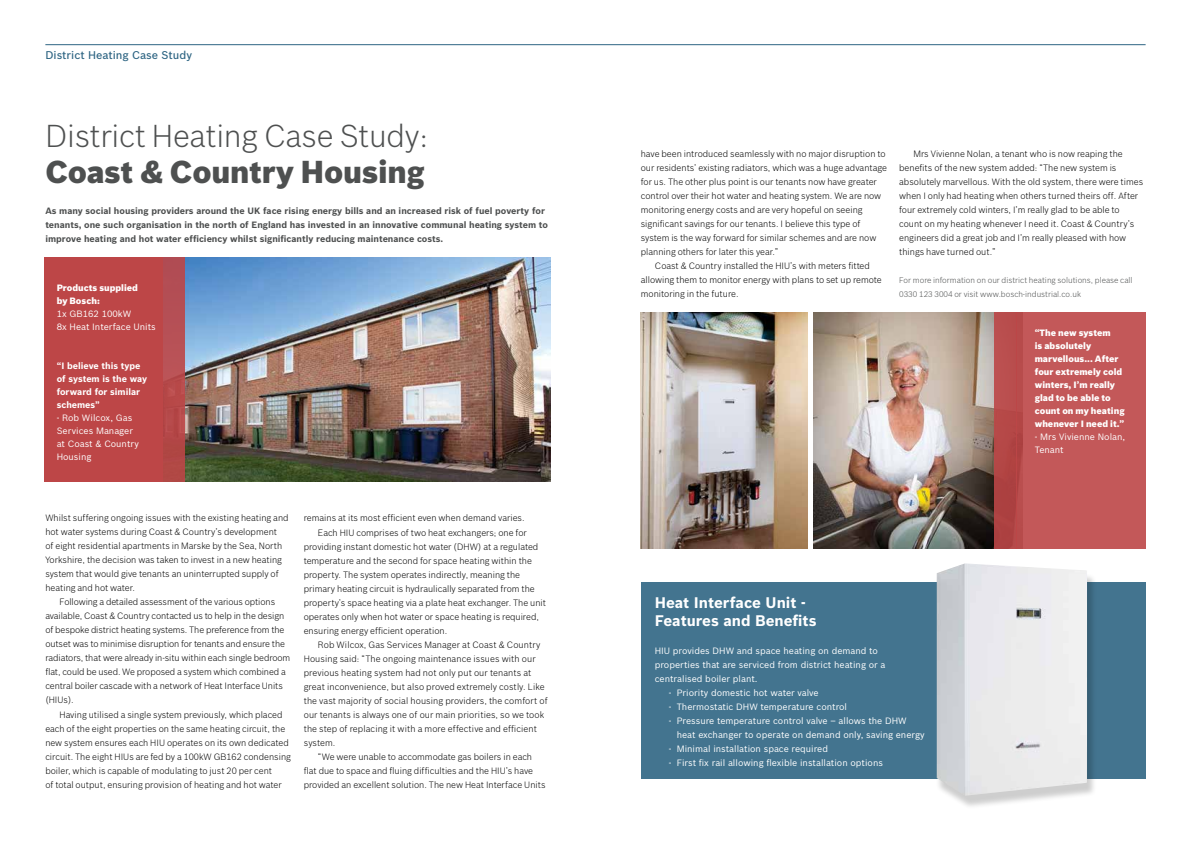
<style>
.page{position:relative;width:1191px;height:842px;background:#fff}
.page>*{position:absolute;margin:0;border:0;box-sizing:border-box;transform-origin:0 0}
.t1{font:300 31px "Bosch Sans";letter-spacing:-.01em;color:#4e5050}
.t2{font:900 31px "Bosch Sans";letter-spacing:-.01em;color:#4e5050}
.t3{font:700 15px/18px "Bosch Sans";color:#fff}
.t4{font:500 11px "Bosch Sans";color:#2e6583}
.t5{font:300 9px/14px "Bosch Sans";color:#000}
.t6{font:9px/13px "Bosch Sans";color:#fff}
.t7{font:700 9px/14px "Bosch Sans";color:#4e5050}
.t8{font:900 9px/13px "Bosch Sans";color:#fff}
.t9{font:700 9px/13px "Bosch Sans";color:#fff}
.t10{font:300 8px/14px "Bosch Sans";color:#4e5050}
</style>
<div class="page">
<div style="left:641px;top:582px;width:504px;height:196px;background:#43748f"></div>
<hr style="left:45px;top:44px;width:1100px;height:1px;background:#2e6583">
<img style="left:185px;top:257px;width:365px;height:225px">
<div style="left:44px;top:257px;width:118px;height:225px;background:#bd4647"></div>
<img style="left:641px;top:312px;width:166px;height:236px">
<div style="left:162px;top:257px;width:23px;height:225px;background:linear-gradient(to bottom,#b55159,#b44844)"></div>
<img style="left:813px;top:312px;width:180px;height:236px">
<div style="left:993px;top:312px;width:23px;height:236px;background:#b54847"></div>
<div style="left:1016px;top:312px;width:129px;height:236px;background:#c35859"></div>
<div style="left:935px;top:567px;width:161px;height:242px;background:#000;opacity:.2"></div>
<img style="left:936px;top:563px;width:151px;height:233px">
<p class="t4" style="left:45px;top:49px;width:148px">District Heating Case Study</p>
<h1 class="t1" style="left:45px;top:117px;width:384px">District Heating Case Study:</h1>
<h1 class="t2" style="left:45px;top:153px;width:381px">Coast &amp; Country Housing</h1>
<p class="t7" style="left:45px;top:203px;width:504px">As many social housing providers around the UK face rising energy bills and an increased risk of fuel poverty for tenants, one such organisation in the north of England has invested in an innovative communal heating system to improve heating and hot water efficiency whilst significantly reducing maintenance costs.</p>
<p class="t8" style="left:57px;top:281px;width:83px">Products supplied by Bosch:</p>
<p class="t6" style="left:57px;top:307px;width:101px">1x GB162 100kW<br>8x Heat Interface Units</p>
<p class="t9" style="left:57px;top:359px;width:92px">“I believe this type of system is the way forward for similar schemes”</p>
<p class="t6" style="left:57px;top:411px;width:84px">- Rob Wilcox, Gas<br>Services Manager at Coast &amp; Country<br>Housing</p>
<p class="t5" style="left:45px;top:511px;width:245px">Whilst suffering ongoing issues with the existing heating and hot water systems during Coast &amp; Country’s development<br>of eight residential apartments in Marske by the Sea, North Yorkshire, the decision was taken to invest in a new heating system that would give tenants an uninterrupted supply of heating and hot water.</p>
<p class="t5" style="left:45px;top:595px;width:246px;text-indent:14px">Following a detailed assessment of the various options available, Coast &amp; Country contacted us to help in the design of bespoke district heating systems. The preference from the outset was to minimise disruption for tenants and ensure the radiators, that were already in-situ within each single bedroom flat, could be used. We proposed a system which combined a central boiler cascade with a network of Heat Interface Units (HIUs).</p>
<p class="t5" style="left:45px;top:707px;width:247px;text-indent:14px">Having utilised a single system previously, which placed each of the eight properties on the same heating circuit, the new system ensures each HIU operates on its own dedicated circuit. The eight HIUs are fed by a 100kW GB162 condensing boiler, which is capable of modulating to just 20 per cent<br>of total output, ensuring provision of heating and hot water</p>
<p class="t5" style="left:304px;top:511px;width:222px">remains at its most efficient even when demand varies.</p>
<p class="t5" style="left:318px;top:525px;width:210px">Each HIU comprises of two heat exchangers; one for</p>
<p class="t5" style="left:304px;top:539px;width:236px">providing instant domestic hot water (DHW) at a regulated</p>
<p class="t5" style="left:304px;top:553px;width:230px">temperature and the second for space heating within the</p>
<p class="t5" style="left:304px;top:567px;width:218px">property. The system operates indirectly, meaning the</p>
<p class="t5" style="left:304px;top:581px;width:233px">primary heating circuit is hydraulically separated from the</p>
<p class="t5" style="left:304px;top:595px;width:244px">property’s space heating via a plate heat exchanger. The unit</p>
<p class="t5" style="left:304px;top:609px;width:237px">operates only when hot water or space heating is required,</p>
<p class="t5" style="left:304px;top:623px;width:145px">ensuring energy efficient operation.</p>
<p class="t5" style="left:318px;top:637px;width:224px">Rob Wilcox, Gas Services Manager at Coast &amp; Country</p>
<p class="t5" style="left:304px;top:651px;width:233px">Housing said: “The ongoing maintenance issues with our</p>
<p class="t5" style="left:304px;top:665px;width:229px">previous heating system had not only put our tenants at</p>
<p class="t5" style="left:304px;top:679px;width:242px">great inconvenience, but also proved extremely costly. Like</p>
<p class="t5" style="left:304px;top:693px;width:245px">the vast majority of social housing providers, the comfort of</p>
<p class="t5" style="left:304px;top:707px;width:242px">our tenants is always one of our main priorities, so we took</p>
<p class="t5" style="left:304px;top:721px;width:235px">the step of replacing it with a more effective and efficient</p>
<p class="t5" style="left:304px;top:735px;width:33px">system.</p>
<p class="t5" style="left:318px;top:749px;width:216px">“We were unable to accommodate gas boilers in each</p>
<p class="t5" style="left:304px;top:763px;width:231px">flat due to space and fluing difficulties and the HIU’s have</p>
<p class="t5" style="left:304px;top:777px;width:243px">provided an excellent solution. The new Heat Interface Units</p>
<p class="t5" style="left:641px;top:147px;width:246px">have been introduced seamlessly with no major disruption to</p>
<p class="t5" style="left:641px;top:161px;width:248px">our residents’ existing radiators, which was a huge advantage</p>
<p class="t5" style="left:641px;top:175px;width:238px">for us. The other plus point is our tenants now have greater</p>
<p class="t5" style="left:641px;top:189px;width:242px">control over their hot water and heating system. We are now</p>
<p class="t5" style="left:641px;top:203px;width:223px">monitoring energy costs and are very hopeful on seeing</p>
<p class="t5" style="left:641px;top:217px;width:221px">significant savings for our tenants. I believe this type of</p>
<p class="t5" style="left:641px;top:231px;width:237px">system is the way forward for similar schemes and are now</p>
<p class="t5" style="left:641px;top:245px;width:139px">planning others for later this year.”</p>
<p class="t5" style="left:655px;top:259px;width:216px">Coast &amp; Country installed the HIU’s with meters fitted</p>
<p class="t5" style="left:641px;top:273px;width:242px">allowing them to monitor energy with plans to set up remote</p>
<p class="t5" style="left:641px;top:287px;width:99px">monitoring in the future.</p>
<p class="t5" style="left:899px;top:147px;width:246px;text-indent:14px">Mrs Vivienne Nolan, a tenant who is now reaping the benefits of the new system added: “The new system is absolutely marvellous. With the old system, there were times when I only had heating when others turned theirs off. After four extremely cold winters, I’m really glad to be able to count on my heating whenever I need it. Coast &amp; Country’s engineers did a great job and I’m really pleased with how things have turned out.”</p>
<p class="t10" style="left:899px;top:273px;width:235px">For more information on our district heating solutions, please call<br>0330 123 3004 or visit www.bosch-industrial.co.uk</p>
<p class="t8" style="left:1034px;top:326px;width:91px">“The new system<br>is absolutely marvellous... After four extremely cold winters, I’m really glad to be able to count on my heating whenever I need it.”</p>
<p class="t6" style="left:1034px;top:430px;width:92px">- Mrs Vivienne Nolan,<br>Tenant</p>
<h2 class="t3" style="left:654px;top:593px;width:163px">Heat Interface Unit -<br>Features and Benefits</h2>
<p class="t6" style="left:654px;top:643px;width:232px;line-height:14px">HIU provides DHW and space heating on demand to properties that are serviced from district heating or a centralised boiler plant.</p>
<p class="t6" style="left:669px;top:685px;width:151px">- Priority domestic hot water valve</p>
<p class="t6" style="left:669px;top:699px;width:180px">- Thermostatic DHW temperature control</p>
<p class="t6" style="left:676px;top:713px;width:249px;line-height:14px;text-indent:-8px">- Pressure temperature control valve – allows the DHW heat exchanger to operate on demand only, saving energy</p>
<p class="t6" style="left:669px;top:741px;width:161px">- Minimal installation space required</p>
<p class="t6" style="left:669px;top:755px;width:216px">- First fix rail allowing flexible installation options</p>
</div>
